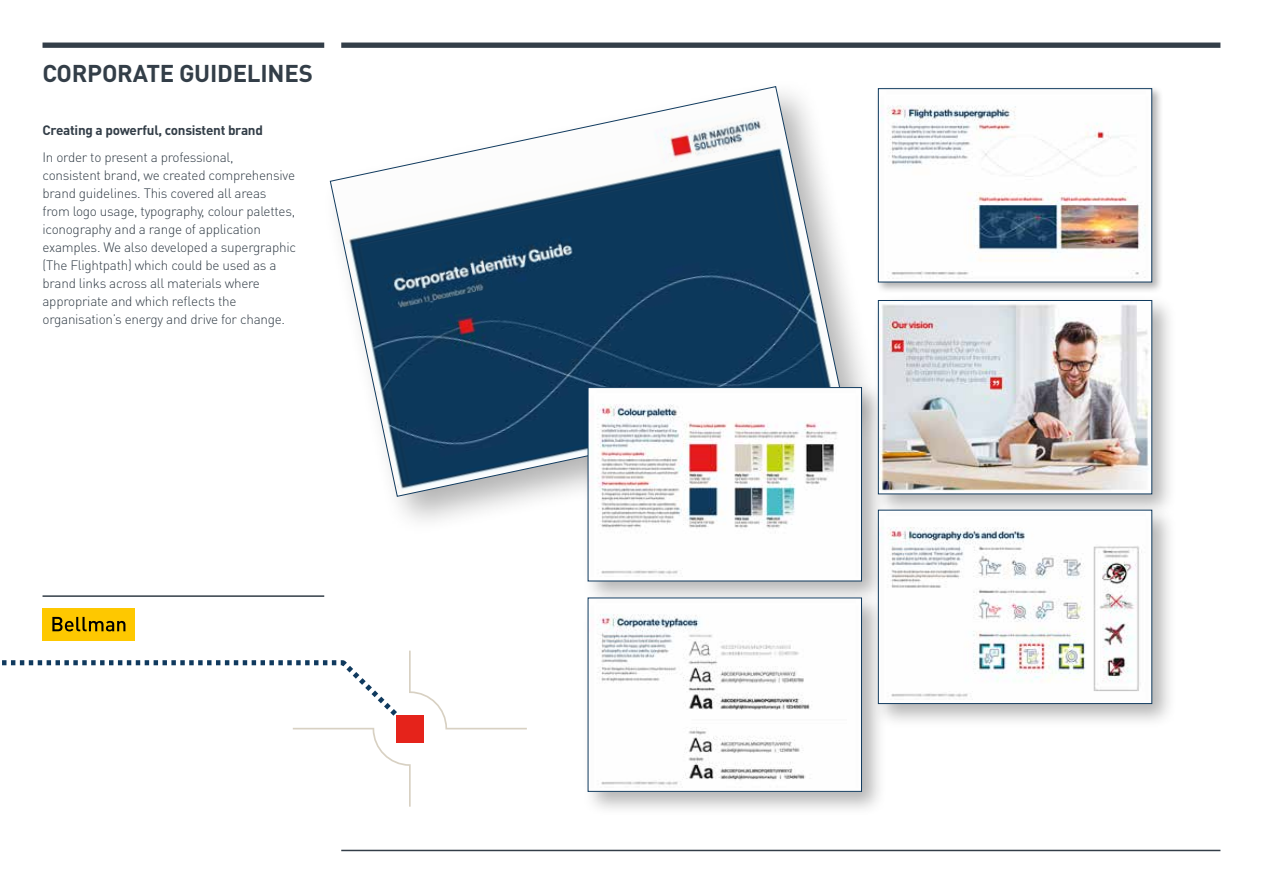
<style>
.page{position:relative;width:1263px;height:893px;background:#fff}
.page>*{position:absolute;margin:0;border:0;box-sizing:border-box;transform-origin:0 0}
.t1{font:700 24px "DIN Pro";letter-spacing:-.01em;color:#333e48}
.t2{font:300 13.5px/18px "DIN Pro";letter-spacing:-.02em;color:#333e48}
.t3{font:700 13.5px "DIN Pro";letter-spacing:-.02em;color:#333e48}
</style>
<div class="page">
<div style="left:43px;top:43px;width:281px;height:5px;background:#333e48"></div>
<div style="left:43px;top:608px;width:92px;height:32px;background:#fec800"></div>
<svg style="left:52px;top:617px;width:73px;height:14px"></svg>
<hr style="left:43px;top:595px;width:281px;height:2px;background:#333e48">
<hr style="left:341px;top:850px;width:879px;height:1px;background:#333e48">
<div style="left:341px;top:43px;width:879px;height:5px;background:#333e48"></div>
<div style="left:322px;top:78px;width:561px;height:458px;background:#000;opacity:.3"></div>
<svg style="left:330px;top:86px;width:513px;height:411px"></svg>
<div style="left:875px;top:86px;width:288px;height:208px;background:#000;opacity:.3"></div>
<img style="left:880px;top:90px;width:270px;height:190px">
<div style="left:878px;top:88px;width:274px;height:194px;border:1px solid #103a5e"></div>
<div style="left:582px;top:381px;width:305px;height:225px;background:#000;opacity:.3"></div>
<img style="left:590px;top:389px;width:270px;height:190px">
<div style="left:588px;top:387px;width:274px;height:194px;border:1px solid #103a5e"></div>
<div style="left:582px;top:592px;width:305px;height:225px;background:#000;opacity:.3"></div>
<img style="left:590px;top:600px;width:270px;height:189px">
<div style="left:872px;top:294px;width:305px;height:225px;background:#000;opacity:.3"></div>
<img style="left:880px;top:302px;width:270px;height:190px">
<div style="left:878px;top:300px;width:274px;height:194px;border:1px solid #103a5e"></div>
<div style="left:872px;top:504px;width:305px;height:225px;background:#000;opacity:.3"></div>
<img style="left:880px;top:512px;width:270px;height:190px">
<div style="left:878px;top:510px;width:274px;height:194px;border:1px solid #103a5e"></div>
<svg style="left:2px;top:651px;width:525px;height:156px"></svg>
<div style="left:396px;top:715px;width:28px;height:27px;background:#e5231b"></div>
<h1 class="t1" style="left:43px;top:57px;width:272px">CORPORATE GUIDELINES</h1>
<p class="t3" style="left:43px;top:121px;width:222px">Creating a powerful, consistent brand</p>
<p class="t2" style="left:43px;top:147px;width:255px">In order to present a professional,<br>consistent brand, we created comprehensive brand guidelines. This covered all areas from logo usage, typography, colour palettes, iconography and a range of application examples. We also developed a supergraphic (The Flightpath) which could be used as a brand links across all materials where appropriate and which reflects the organisation’s energy and drive for change.</p>
</div>
